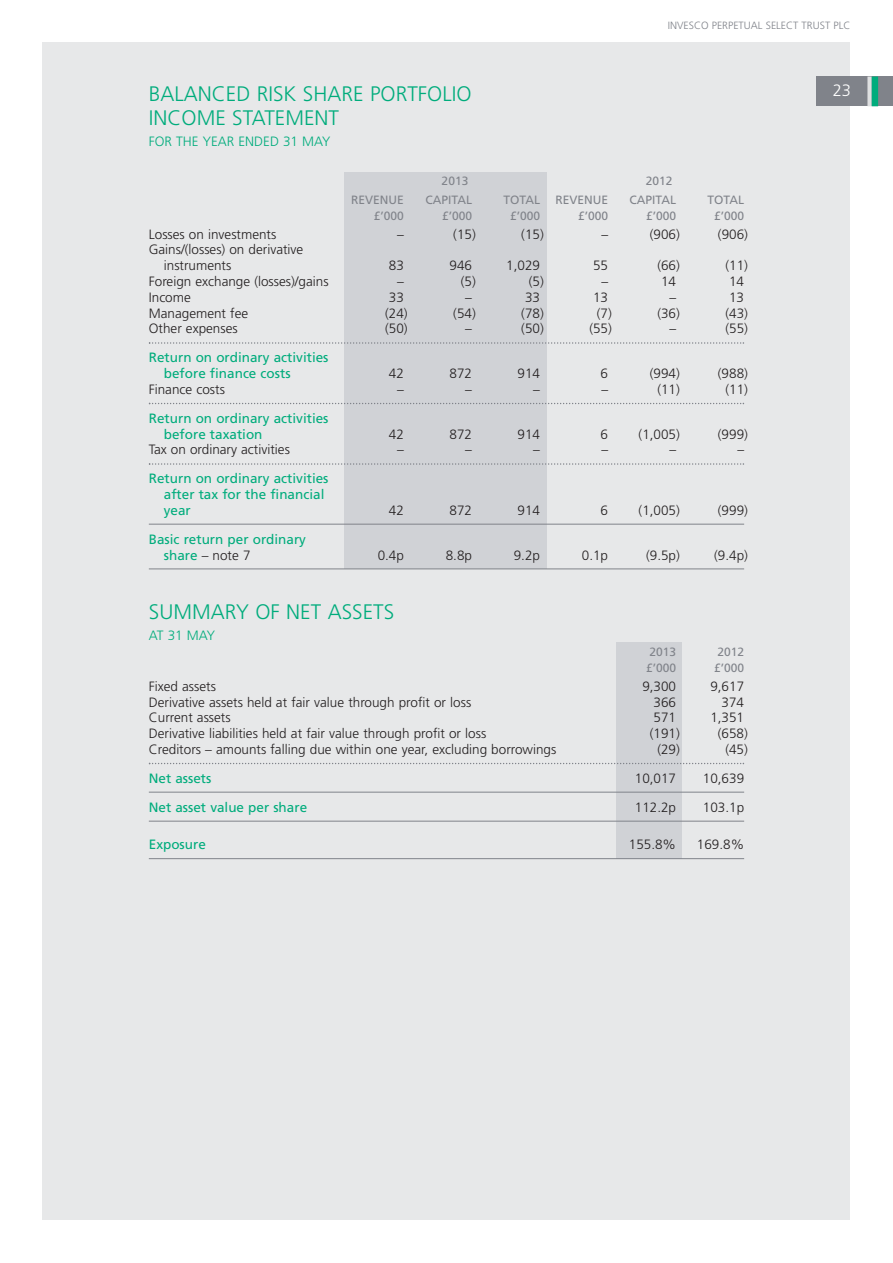
<style>
.page{position:relative;width:893px;height:1263px;background:#fff}
.page>*{position:absolute;margin:0;border:0;box-sizing:border-box;transform-origin:0 0}
.t1{font:300 21px/24px "Frutiger";color:#00ac7c}
.t2{font:300 16.5px "Frutiger";color:#fff}
.t3{font:300 13.5px/15.8px "Frutiger";color:#231f20}
.t4{font:13.5px/15.8px "Frutiger";color:#00ac7c}
.t5{font:300 13.5px "Frutiger";color:#00ac7c}
.t6{font:12px "Frutiger";color:#80838a}
.t7{font:300 10.5px "Frutiger";color:#80838a}
.s1{font-weight:300;color:#231f20}
</style>
<div class="page">
<div style="left:43px;top:43px;width:807px;height:1177px;background:#e7e8e9"></div>
<div style="left:816px;top:77px;width:77px;height:29px;background:#80838a"></div>
<div style="left:867px;top:77px;width:5px;height:29px;background:#dfe0e1"></div>
<div style="left:872px;top:77px;width:6px;height:29px;background:#00ac7c"></div>
<div style="left:344px;top:172px;width:202px;height:397px;background:#d0d2d6"></div>
<div style="left:617px;top:642px;width:65px;height:217px;background:#d0d2d6"></div>
<svg style="left:149px;top:342px;width:595px;height:2px"></svg>
<svg style="left:149px;top:403px;width:595px;height:1px"></svg>
<svg style="left:149px;top:463px;width:595px;height:2px"></svg>
<hr style="left:149px;top:524px;width:595px;height:1px;background:#80838a">
<hr style="left:149px;top:568px;width:595px;height:1px;background:#80838a">
<svg style="left:149px;top:763px;width:595px;height:1px"></svg>
<hr style="left:149px;top:792px;width:595px;height:1px;background:#80838a">
<hr style="left:149px;top:821px;width:595px;height:1px;background:#80838a">
<hr style="left:149px;top:858px;width:595px;height:1px;background:#80838a">
<p class="t7" style="left:668px;top:21px;width:184px">INVESCO PERPETUAL SELECT TRUST PLC</p>
<p class="t1" style="left:149px;top:83px;width:324px">BALANCED RISK SHARE PORTFOLIO<br>INCOME STATEMENT</p>
<p class="t5" style="left:149px;top:136px;width:183px">FOR THE YEAR ENDED 31 MAY</p>
<p class="t6" style="left:442px;top:176px;width:28px">2013</p>
<p class="t6" style="left:646px;top:176px;width:28px">2012</p>
<p class="t6" style="left:351px;top:195px;width:54px">REVENUE</p>
<p class="t6" style="left:425px;top:195px;width:48px">CAPITAL</p>
<p class="t6" style="left:503px;top:195px;width:38px">TOTAL</p>
<p class="t6" style="left:555px;top:195px;width:54px">REVENUE</p>
<p class="t6" style="left:629px;top:195px;width:48px">CAPITAL</p>
<p class="t6" style="left:707px;top:195px;width:38px">TOTAL</p>
<p class="t6" style="left:374px;top:211px;width:32px">£’000</p>
<p class="t6" style="left:442px;top:211px;width:32px">£’000</p>
<p class="t6" style="left:510px;top:211px;width:32px">£’000</p>
<p class="t6" style="left:578px;top:211px;width:32px">£’000</p>
<p class="t6" style="left:646px;top:211px;width:32px">£’000</p>
<p class="t6" style="left:714px;top:211px;width:32px">£’000</p>
<p class="t3" style="left:149px;top:227px;width:129px">Losses on investments</p>
<p class="t3" style="left:397px;top:227px;width:8px">–</p>
<p class="t3" style="left:453px;top:227px;width:24px">(15)</p>
<p class="t3" style="left:521px;top:227px;width:24px">(15)</p>
<p class="t3" style="left:601px;top:227px;width:8px">–</p>
<p class="t3" style="left:650px;top:227px;width:32px">(906)</p>
<p class="t3" style="left:718px;top:227px;width:32px">(906)</p>
<p class="t3" style="left:164px;top:243px;width:141px;text-indent:-15px">Gains/(losses) on derivative instruments</p>
<p class="t3" style="left:389px;top:259px;width:17px">83</p>
<p class="t3" style="left:449px;top:259px;width:24px">946</p>
<p class="t3" style="left:506px;top:259px;width:35px">1,029</p>
<p class="t3" style="left:593px;top:259px;width:17px">55</p>
<p class="t3" style="left:657px;top:259px;width:24px">(66)</p>
<p class="t3" style="left:725px;top:259px;width:24px">(11)</p>
<p class="t3" style="left:149px;top:274px;width:181px">Foreign exchange (losses)/gains</p>
<p class="t3" style="left:397px;top:274px;width:8px">–</p>
<p class="t3" style="left:461px;top:274px;width:17px">(5)</p>
<p class="t3" style="left:529px;top:274px;width:17px">(5)</p>
<p class="t3" style="left:601px;top:274px;width:8px">–</p>
<p class="t3" style="left:661px;top:274px;width:17px">14</p>
<p class="t3" style="left:729px;top:274px;width:17px">14</p>
<p class="t3" style="left:149px;top:290px;width:43px">Income</p>
<p class="t3" style="left:389px;top:290px;width:17px">33</p>
<p class="t3" style="left:465px;top:290px;width:8px">–</p>
<p class="t3" style="left:525px;top:290px;width:17px">33</p>
<p class="t3" style="left:593px;top:290px;width:17px">13</p>
<p class="t3" style="left:669px;top:290px;width:8px">–</p>
<p class="t3" style="left:729px;top:290px;width:17px">13</p>
<p class="t3" style="left:149px;top:306px;width:101px">Management fee</p>
<p class="t3" style="left:385px;top:306px;width:24px">(24)</p>
<p class="t3" style="left:453px;top:306px;width:24px">(54)</p>
<p class="t3" style="left:521px;top:306px;width:24px">(78)</p>
<p class="t3" style="left:597px;top:306px;width:17px">(7)</p>
<p class="t3" style="left:657px;top:306px;width:24px">(36)</p>
<p class="t3" style="left:725px;top:306px;width:24px">(43)</p>
<p class="t3" style="left:149px;top:322px;width:90px">Other expenses</p>
<p class="t3" style="left:385px;top:322px;width:24px">(50)</p>
<p class="t3" style="left:465px;top:322px;width:8px">–</p>
<p class="t3" style="left:521px;top:322px;width:24px">(50)</p>
<p class="t3" style="left:589px;top:322px;width:24px">(55)</p>
<p class="t3" style="left:669px;top:322px;width:8px">–</p>
<p class="t3" style="left:725px;top:322px;width:24px">(55)</p>
<p class="t4" style="left:164px;top:351px;width:166px;text-indent:-15px">Return on ordinary activities before finance costs</p>
<p class="t3" style="left:389px;top:366px;width:17px">42</p>
<p class="t3" style="left:449px;top:366px;width:24px">872</p>
<p class="t3" style="left:517px;top:366px;width:24px">914</p>
<p class="t3" style="left:601px;top:366px;width:9px">6</p>
<p class="t3" style="left:650px;top:366px;width:32px">(994)</p>
<p class="t3" style="left:718px;top:366px;width:32px">(988)</p>
<p class="t3" style="left:149px;top:382px;width:78px">Finance costs</p>
<p class="t3" style="left:397px;top:382px;width:8px">–</p>
<p class="t3" style="left:465px;top:382px;width:8px">–</p>
<p class="t3" style="left:533px;top:382px;width:8px">–</p>
<p class="t3" style="left:601px;top:382px;width:8px">–</p>
<p class="t3" style="left:657px;top:382px;width:24px">(11)</p>
<p class="t3" style="left:725px;top:382px;width:24px">(11)</p>
<p class="t4" style="left:164px;top:411px;width:166px;text-indent:-15px">Return on ordinary activities before taxation</p>
<p class="t3" style="left:389px;top:427px;width:17px">42</p>
<p class="t3" style="left:449px;top:427px;width:24px">872</p>
<p class="t3" style="left:517px;top:427px;width:24px">914</p>
<p class="t3" style="left:601px;top:427px;width:9px">6</p>
<p class="t3" style="left:639px;top:427px;width:43px">(1,005)</p>
<p class="t3" style="left:718px;top:427px;width:32px">(999)</p>
<p class="t3" style="left:149px;top:443px;width:143px">Tax on ordinary activities</p>
<p class="t3" style="left:397px;top:443px;width:8px">–</p>
<p class="t3" style="left:465px;top:443px;width:8px">–</p>
<p class="t3" style="left:533px;top:443px;width:8px">–</p>
<p class="t3" style="left:601px;top:443px;width:8px">–</p>
<p class="t3" style="left:669px;top:443px;width:8px">–</p>
<p class="t3" style="left:737px;top:443px;width:8px">–</p>
<p class="t4" style="left:164px;top:472px;width:166px;text-indent:-15px">Return on ordinary activities after tax for the financial year</p>
<p class="t3" style="left:389px;top:503px;width:17px">42</p>
<p class="t3" style="left:449px;top:503px;width:24px">872</p>
<p class="t3" style="left:517px;top:503px;width:24px">914</p>
<p class="t3" style="left:601px;top:503px;width:9px">6</p>
<p class="t3" style="left:639px;top:503px;width:43px">(1,005)</p>
<p class="t3" style="left:718px;top:503px;width:32px">(999)</p>
<p class="t4" style="left:164px;top:532px;width:144px;text-indent:-15px">Basic return per ordinary share <span class="s1">– note 7</span></p>
<p class="t3" style="left:378px;top:548px;width:28px">0.4p</p>
<p class="t3" style="left:446px;top:548px;width:28px">8.8p</p>
<p class="t3" style="left:514px;top:548px;width:28px">9.2p</p>
<p class="t3" style="left:582px;top:548px;width:28px">0.1p</p>
<p class="t3" style="left:646px;top:548px;width:35px">(9.5p)</p>
<p class="t3" style="left:714px;top:548px;width:35px">(9.4p)</p>
<p class="t1" style="left:149px;top:602px;width:247px">SUMMARY OF NET ASSETS</p>
<p class="t5" style="left:149px;top:630px;width:68px">AT 31 MAY</p>
<p class="t6" style="left:649px;top:647px;width:28px">2013</p>
<p class="t6" style="left:717px;top:647px;width:28px">2012</p>
<p class="t6" style="left:646px;top:663px;width:32px">£’000</p>
<p class="t6" style="left:714px;top:663px;width:32px">£’000</p>
<p class="t3" style="left:149px;top:679px;width:69px">Fixed assets</p>
<p class="t3" style="left:642px;top:679px;width:35px">9,300</p>
<p class="t3" style="left:710px;top:679px;width:35px">9,617</p>
<p class="t3" style="left:149px;top:695px;width:324px">Derivative assets held at fair value through profit or loss</p>
<p class="t3" style="left:654px;top:695px;width:24px">366</p>
<p class="t3" style="left:722px;top:695px;width:24px">374</p>
<p class="t3" style="left:149px;top:711px;width:83px">Current assets</p>
<p class="t3" style="left:654px;top:711px;width:24px">571</p>
<p class="t3" style="left:710px;top:711px;width:35px">1,351</p>
<p class="t3" style="left:149px;top:726px;width:339px">Derivative liabilities held at fair value through profit or loss</p>
<p class="t3" style="left:650px;top:726px;width:32px">(191)</p>
<p class="t3" style="left:718px;top:726px;width:32px">(658)</p>
<p class="t3" style="left:149px;top:742px;width:409px">Creditors – amounts falling due within one year, excluding borrowings</p>
<p class="t3" style="left:657px;top:742px;width:24px">(29)</p>
<p class="t3" style="left:725px;top:742px;width:24px">(45)</p>
<p class="t4" style="left:149px;top:771px;width:64px">Net assets</p>
<p class="t3" style="left:635px;top:771px;width:43px">10,017</p>
<p class="t3" style="left:703px;top:771px;width:43px">10,639</p>
<p class="t4" style="left:149px;top:800px;width:160px">Net asset value per share</p>
<p class="t3" style="left:635px;top:800px;width:43px">112.2p</p>
<p class="t3" style="left:703px;top:800px;width:43px">103.1p</p>
<p class="t4" style="left:149px;top:838px;width:59px">Exposure</p>
<p class="t3" style="left:629px;top:838px;width:49px">155.8%</p>
<p class="t3" style="left:697px;top:838px;width:49px">169.8%</p>
<p class="t2" style="left:833px;top:83px;width:20px">23</p>
</div>
